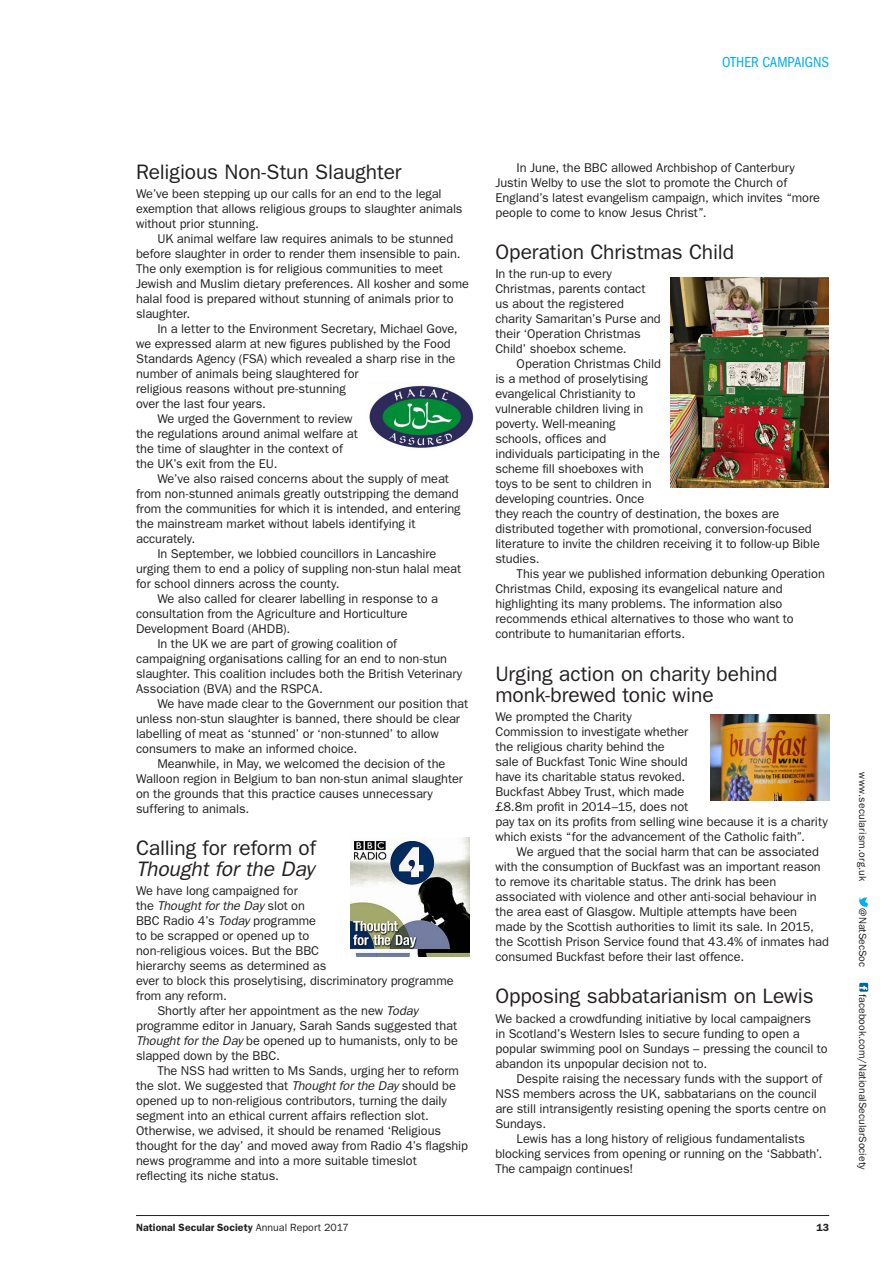
<style>
.page{position:relative;width:893px;height:1263px;background:#fff}
.page>*{position:absolute;margin:0;border:0;box-sizing:border-box;transform-origin:0 0}
.AR17_SubHeader{font:21px/21px "Franklin Gothic";letter-spacing:-.005em;color:#231f20}
.Running_Head_cont{font:condensed 15px "Franklin Gothic";letter-spacing:-.005em;color:#00aeef}
.AR17_Body_Text{font:12.75px/15px "Franklin Gothic";letter-spacing:-.005em;color:#231f20}
.AR17_Body_Text_No_In{font:12.75px/15px "Franklin Gothic";letter-spacing:-.005em;color:#231f20}
.t1{font:10.5px "Franklin Gothic";color:#231f20}
.t2{font:600 10.5px "Franklin Gothic";letter-spacing:.005em;color:#231f20}
.t3{font:10.5px "Franklin Gothic";letter-spacing:.02em;color:#231f20}
.s1{font-style:italic}
.s2{font-weight:400}
</style>
<div class="page">
<hr style="left:136px;top:1215px;width:693px;height:1px;background:#231f20">
<svg style="left:859px;top:897px;width:9px;height:11px"></svg>
<div style="left:859px;top:983px;width:9px;height:9px;background:#0067a5"></div>
<svg style="left:859px;top:986px;width:8px;height:4px"></svg>
<img style="left:367px;top:385px;width:107px;height:63px">
<img style="left:351px;top:838px;width:119px;height:119px">
<img style="left:671px;top:277px;width:158px;height:211px">
<img style="left:710px;top:714px;width:119px;height:86px">
<p class="Running_Head_cont" style="left:722px;top:53px;width:109px">OTHER CAMPAIGNS</p>
<p class="AR17_SubHeader" style="left:136px;top:160px;width:267px">Religious Non-Stun Slaughter</p>
<p class="AR17_Body_Text_No_In" style="left:136px;top:186px;width:328px">We’ve been stepping up our calls for an end to the legal exemption that allows religious groups to slaughter animals without prior stunning.</p>
<p class="AR17_Body_Text" style="left:136px;top:231px;width:335px;text-indent:21px">UK animal welfare law requires animals to be stunned before slaughter in order to render them insensible to pain.<br>The only exemption is for religious communities to meet Jewish and Muslim dietary preferences. All kosher and some halal food is prepared without stunning of animals prior to slaughter.</p>
<p class="AR17_Body_Text" style="left:136px;top:321px;width:323px;text-indent:21px">In a letter to the Environment Secretary, Michael Gove, we expressed alarm at new figures published by the Food Standards Agency (FSA) which revealed a sharp rise in the number of animals being slaughtered for<br>religious reasons without pre-stunning<br>over the last four years.</p>
<p class="AR17_Body_Text" style="left:136px;top:411px;width:223px;text-indent:21px">We urged the Government to review the regulations around animal welfare at the time of slaughter in the context of the UK’s exit from the EU.</p>
<p class="AR17_Body_Text" style="left:136px;top:471px;width:326px;text-indent:21px">We’ve also raised concerns about the supply of meat from non-stunned animals greatly outstripping the demand from the communities for which it is intended, and entering the mainstream market without labels identifying it accurately.</p>
<p class="AR17_Body_Text" style="left:136px;top:546px;width:327px;text-indent:21px">In September, we lobbied councillors in Lancashire urging them to end a policy of suppling non-stun halal meat for school dinners across the county.</p>
<p class="AR17_Body_Text" style="left:136px;top:591px;width:303px;text-indent:21px">We also called for clearer labelling in response to a consultation from the Agriculture and Horticulture<br>Development Board (AHDB).</p>
<p class="AR17_Body_Text" style="left:136px;top:636px;width:328px;text-indent:21px">In the UK we are part of growing coalition of campaigning organisations calling for an end to non-stun slaughter. This coalition includes both the British Veterinary Association (BVA) and the RSPCA.</p>
<p class="AR17_Body_Text" style="left:136px;top:696px;width:334px;text-indent:21px">We have made clear to the Government our position that unless non-stun slaughter is banned, there should be clear labelling of meat as ‘stunned’ or ‘non-stunned’ to allow consumers to make an informed choice.</p>
<p class="AR17_Body_Text" style="left:136px;top:756px;width:328px;text-indent:21px">Meanwhile, in May, we welcomed the decision of the Walloon region in Belgium to ban non-stun animal slaughter on the grounds that this practice causes unnecessary suffering to animals.</p>
<p class="AR17_SubHeader" style="left:136px;top:837px;width:181px">Calling for reform of<br><span class="s1">Thought for the Day</span></p>
<p class="AR17_Body_Text_No_In" style="left:136px;top:883px;width:319px">We have long campaigned for<br>the <span class="s1">Thought for the Day</span> slot on<br>BBC Radio 4’s <span class="s1">Today</span> programme<br>to be scrapped or opened up to<br>non-religious voices. But the BBC<br>hierarchy seems as determined as<br>ever to block this proselytising, discriminatory programme from any reform.</p>
<p class="AR17_Body_Text" style="left:136px;top:1003px;width:323px;text-indent:21px">Shortly after her appointment as the new <span class="s1">Today </span>programme editor in January, Sarah Sands suggested that <span class="s1">Thought for the Day</span> be opened up to humanists, only to be slapped down by the BBC.</p>
<p class="AR17_Body_Text" style="left:136px;top:1063px;width:333px;text-indent:21px">The NSS had written to Ms Sands, urging her to reform the slot. We suggested that <span class="s1">Thought for the Day</span> should be opened up to non-religious contributors, turning the daily segment into an ethical current affairs reflection slot.<br>Otherwise, we advised, it should be renamed ‘Religious thought for the day’ and moved away from Radio 4’s flagship news programme and into a more suitable timeslot reflecting its niche status.</p>
<p class="AR17_Body_Text" style="left:495px;top:160px;width:326px;text-indent:21px">In June, the BBC allowed Archbishop of Canterbury Justin Welby to use the slot to promote the Church of England’s latest evangelism campaign, which invites “more people to come to know Jesus Christ”.</p>
<p class="AR17_SubHeader" style="left:495px;top:241px;width:240px">Operation Christmas Child</p>
<p class="AR17_Body_Text_No_In" style="left:495px;top:266px;width:167px">In the run-up to every<br>Christmas, parents contact us about the registered charity Samaritan’s Purse and their ‘Operation Christmas<br>Child’ shoebox scheme.</p>
<p class="AR17_Body_Text" style="left:495px;top:356px;width:326px;text-indent:21px">Operation Christmas Child<br>is a method of proselytising<br>evangelical Christianity to<br>vulnerable children living in<br>poverty. Well-meaning<br>schools, offices and<br>individuals participating in the<br>scheme fill shoeboxes with<br>toys to be sent to children in<br>developing countries. Once<br>they reach the country of destination, the boxes are distributed together with promotional, conversion-focused literature to invite the children receiving it to follow-up Bible studies.</p>
<p class="AR17_Body_Text" style="left:495px;top:566px;width:331px;text-indent:21px">This year we published information debunking Operation Christmas Child, exposing its evangelical nature and highlighting its many problems. The information also recommends ethical alternatives to those who want to contribute to humanitarian efforts.</p>
<p class="AR17_SubHeader" style="left:495px;top:663px;width:284px">Urging action on charity behind monk-brewed tonic wine</p>
<p class="AR17_Body_Text_No_In" style="left:495px;top:709px;width:334px">We prompted the Charity<br>Commission to investigate whether<br>the religious charity behind the<br>sale of Buckfast Tonic Wine should<br>have its charitable status revoked.<br>Buckfast Abbey Trust, which made<br>£8.8m profit in 2014–15, does not<br>pay tax on its profits from selling wine because it is a charity which exists “for the advancement of the Catholic faith”.</p>
<p class="AR17_Body_Text" style="left:495px;top:844px;width:335px;text-indent:21px">We argued that the social harm that can be associated with the consumption of Buckfast was an important reason to remove its charitable status. The drink has been associated with violence and other anti-social behaviour in the area east of Glasgow. Multiple attempts have been made by the Scottish authorities to limit its sale. In 2015, the Scottish Prison Service found that 43.4% of inmates had consumed Buckfast before their last offence.</p>
<p class="AR17_SubHeader" style="left:495px;top:985px;width:320px">Opposing sabbatarianism on Lewis</p>
<p class="AR17_Body_Text_No_In" style="left:495px;top:1010px;width:334px">We backed a crowdfunding initiative by local campaigners<br>in Scotland’s Western Isles to secure funding to open a popular swimming pool on Sundays – pressing the council to abandon its unpopular decision not to.</p>
<p class="AR17_Body_Text" style="left:495px;top:1070px;width:332px;text-indent:21px">Despite raising the necessary funds with the support of NSS members across the UK, sabbatarians on the council are still intransigently resisting opening the sports centre on Sundays.</p>
<p class="AR17_Body_Text" style="left:495px;top:1130px;width:329px;text-indent:21px">Lewis has a long history of religious fundamentalists blocking services from opening or running on the ‘Sabbath’.<br>The campaign continues!</p>
<p class="t2" style="left:136px;top:1221px;width:214px">National Secular Society <span class="s2">Annual Report 2017</span></p>
<p class="t2" style="left:816px;top:1221px;width:14px">13</p>
<p class="t3" style="left:869px;top:772px;width:110px;rotate:90deg">www.secularism.org.uk</p>
<p class="t1" style="left:869px;top:908px;width:60px;rotate:90deg">@NatSecSoc</p>
<p class="t1" style="left:869px;top:994px;width:177px;rotate:90deg">facebook.com/NationalSecularSociety</p>
</div>
